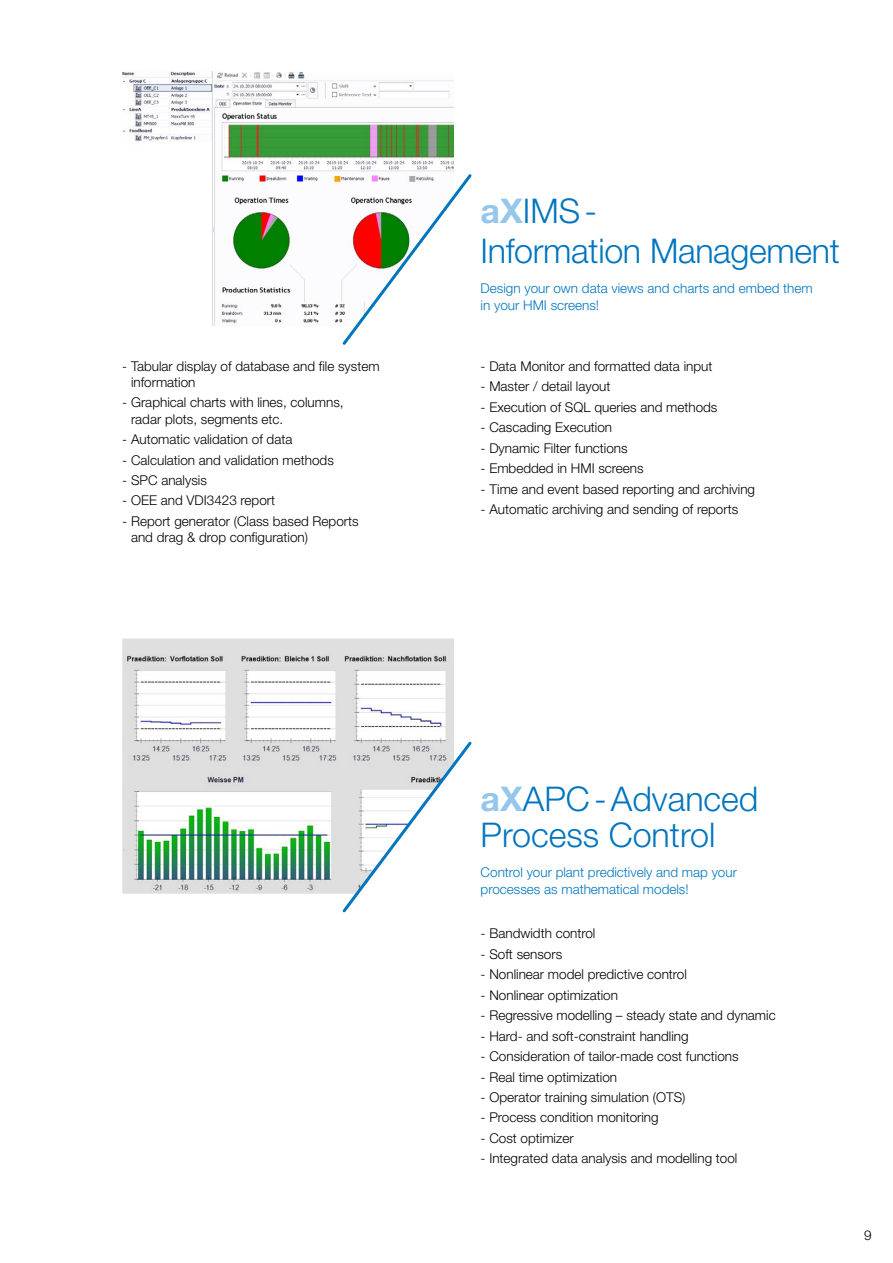
<style>
.page{position:relative;width:893px;height:1263px;background:#fff}
.page>*{position:absolute;margin:0;border:0;box-sizing:border-box;transform-origin:0 0}
.t1{font:300 34.05px/36px "Helvetica Neue";letter-spacing:-.005em;color:#0075bf}
.t2{font:300 13.5px/16.2px "Helvetica Neue";color:#000}
.t3{font:300 13.5px/16.5px "Helvetica Neue";color:#0075bf}
.s1{font-weight:700;color:#95c7ed}
</style>
<div class="page">
<img style="left:122px;top:638px;width:332px;height:256px">
<img style="left:122px;top:71px;width:332px;height:255px">
<svg style="left:340px;top:171px;width:132px;height:174px"></svg>
<svg style="left:340px;top:739px;width:132px;height:174px"></svg>
<p class="t2" style="left:131px;top:358px;width:250px;text-indent:-9px">- Tabular display of database and file system information</p>
<p class="t2" style="left:131px;top:394px;width:214px;text-indent:-9px">- Graphical charts with lines, columns, radar plots, segments etc.</p>
<p class="t2" style="left:122px;top:431px;width:172px">- Automatic validation of data</p>
<p class="t2" style="left:122px;top:451px;width:213px">- Calculation and validation methods</p>
<p class="t2" style="left:122px;top:472px;width:86px">- SPC analysis</p>
<p class="t2" style="left:122px;top:492px;width:154px">- OEE and VDI3423 report</p>
<p class="t2" style="left:131px;top:513px;width:229px;text-indent:-9px">- Report generator (Class based Reports and drag &amp; drop configuration)</p>
<h1 class="t1" style="left:481px;top:189px;width:361px;line-height:40.8px"><span class="s1">aX</span>IMS-<br>Information Management</h1>
<p class="t3" style="left:481px;top:280px;width:334px">Design your own data views and charts and embed them in your HMI screens!</p>
<p class="t2" style="left:481px;top:358px;width:233px">- Data Monitor and formatted data input</p>
<p class="t2" style="left:481px;top:378px;width:131px">- Master / detail layout</p>
<p class="t2" style="left:481px;top:398px;width:238px">- Execution of SQL queries and methods</p>
<p class="t2" style="left:481px;top:419px;width:133px">- Cascading Execution</p>
<p class="t2" style="left:481px;top:439px;width:149px">- Dynamic Filter functions</p>
<p class="t2" style="left:481px;top:460px;width:165px">- Embedded in HMI screens</p>
<p class="t2" style="left:481px;top:480px;width:276px">- Time and event based reporting and archiving</p>
<p class="t2" style="left:481px;top:501px;width:259px">- Automatic archiving and sending of reports</p>
<h1 class="t1" style="left:481px;top:781px;width:279px"><span class="s1">aX</span>APC-Advanced<br>Process Control</h1>
<p class="t3" style="left:481px;top:864px;width:258px">Control your plant predictively and map your processes as mathematical models!</p>
<p class="t2" style="left:481px;top:925px;width:116px">- Bandwidth control</p>
<p class="t2" style="left:481px;top:945px;width:83px">- Soft sensors</p>
<p class="t2" style="left:481px;top:966px;width:208px">- Nonlinear model predictive control</p>
<p class="t2" style="left:481px;top:986px;width:139px">- Nonlinear optimization</p>
<p class="t2" style="left:481px;top:1007px;width:297px">- Regressive modelling – steady state and dynamic</p>
<p class="t2" style="left:481px;top:1027px;width:210px">- Hard- and soft-constraint handling</p>
<p class="t2" style="left:481px;top:1048px;width:260px">- Consideration of tailor-made cost functions</p>
<p class="t2" style="left:481px;top:1068px;width:138px">- Real time optimization</p>
<p class="t2" style="left:481px;top:1089px;width:206px">- Operator training simulation (OTS)</p>
<p class="t2" style="left:481px;top:1109px;width:180px">- Process condition monitoring</p>
<p class="t2" style="left:481px;top:1130px;width:95px">- Cost optimizer</p>
<p class="t2" style="left:481px;top:1150px;width:258px">- Integrated data analysis and modelling tool</p>
<p class="t2" style="left:864px;top:1226px;width:9px">9</p>
</div>
